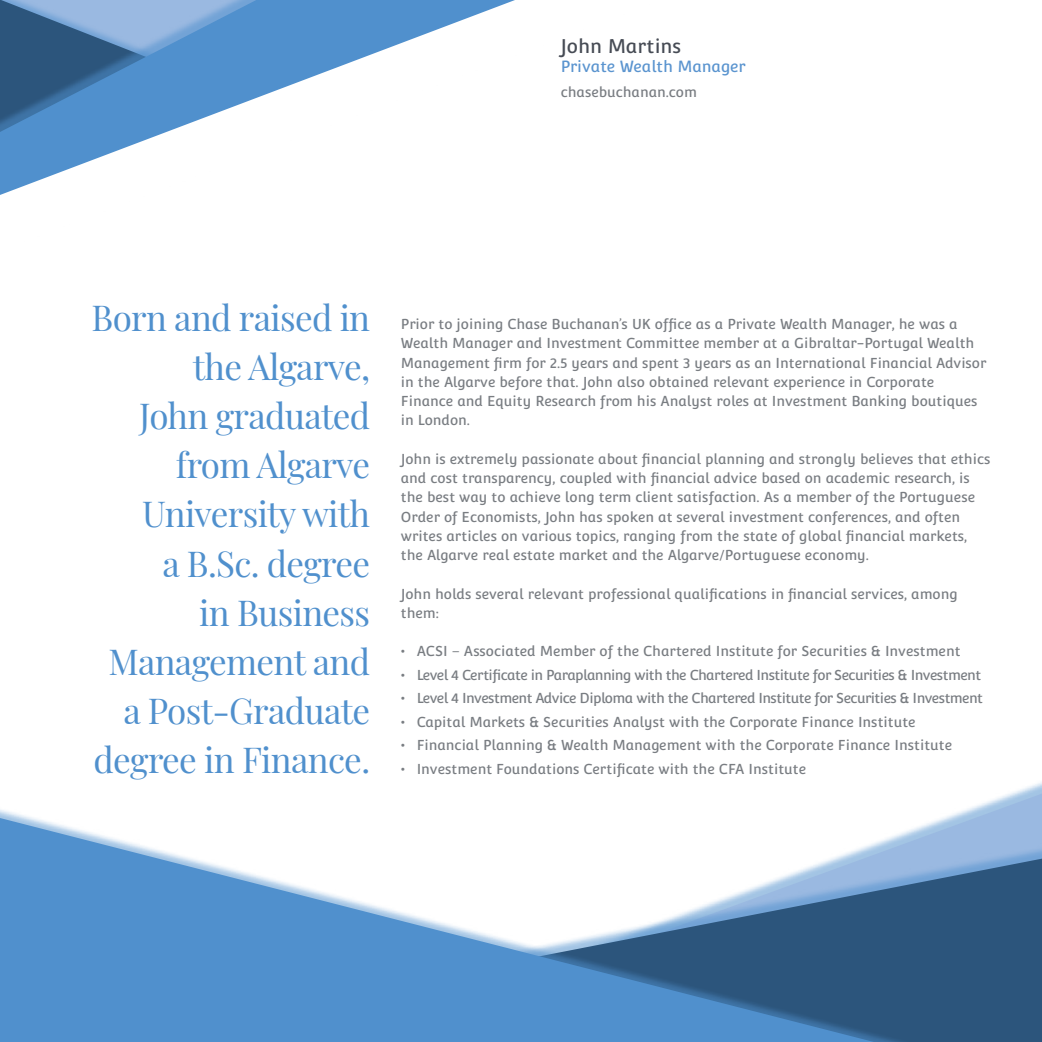
<style>
.page{position:relative;width:1042px;height:1042px;background:#fff}
.page>*{position:absolute;margin:0;border:0;box-sizing:border-box;transform-origin:0 0}
.t1{font:35px/49.2px "Playfair Display";letter-spacing:-.02em;color:#5090cd;text-align:right}
.t2{font:19.25px "Convergence";color:#474c55}
.t3{font:15.75px "Convergence";color:#5a94cf}
.t4{font:14px/19.2px "Convergence";color:#797d82}
.t5{font:14px "Convergence";letter-spacing:-.04em;color:#797d82}
</style>
<div class="page">
<svg style="left:0;top:0;width:515px;height:195px"></svg>
<div style="left:0;top:631px;width:1042px;height:411px;background:#5090cd;opacity:.53"></div>
<svg style="left:0;top:818px;width:874px;height:224px;fill:#5090cd"></svg>
<h2 class="t2" style="left:561px;top:38px;width:122px">John Martins</h2>
<p class="t3" style="left:561px;top:60px;width:186px">Private Wealth Manager</p>
<p class="t4" style="left:561px;top:83px;width:138px">chasebuchanan.com</p>
<h1 class="t1" style="left:92px;top:296px;width:280px">Born and raised in the Algarve,<br>John graduated from Algarve<br>University with<br>a B.Sc. degree<br>in Business<br>Management and a Post-Graduate degree in Finance.</h1>
<p class="t4" style="left:401px;top:314px;width:587px">Prior to joining Chase Buchanan’s UK of昀椀ce as a Private Wealth Manager, he was a Wealth Manager and Investment Committee member at a Gibraltar-Portugal Wealth Management 昀椀rm for 2.5 years and spent 3 years as an International Financial Advisor in the Algarve before that. John also obtained relevant experience in Corporate Finance and Equity Research from his Analyst roles at Investment Banking boutiques in London.</p>
<p class="t4" style="left:401px;top:449px;width:591px">John is extremely passionate about 昀椀nancial planning and strongly believes that ethics and cost transparency, coupled with 昀椀nancial advice based on academic research, is the best way to achieve long term client satisfaction. As a member of the Portuguese Order of Economists, John has spoken at several investment conferences, and often writes articles on various topics, ranging from the state of global 昀椀nancial markets, the Algarve real estate market and the Algarve/Portuguese economy.</p>
<p class="t4" style="left:401px;top:584px;width:558px">John holds several relevant professional quali昀椀cations in 昀椀nancial services, among them:</p>
<p class="t4" style="left:401px;top:642px;width:561px">• ACSI – Associated Member of the Chartered Institute for Securities &amp; Investment</p>
<p class="t5" style="left:401px;top:666px;width:582px">• Level 4 Certi昀椀cate in Paraplanning with the Chartered Institute for Securities &amp; Investment</p>
<p class="t5" style="left:401px;top:690px;width:584px">• Level 4 Investment Advice Diploma with the Chartered Institute for Securities &amp; Investment</p>
<p class="t4" style="left:401px;top:712px;width:516px">• Capital Markets &amp; Securities Analyst with the Corporate Finance Institute</p>
<p class="t4" style="left:401px;top:735px;width:553px">• Financial Planning &amp; Wealth Management with the Corporate Finance Institute</p>
<p class="t4" style="left:401px;top:759px;width:407px">• Investment Foundations Certi昀椀cate with the CFA Institute</p>
</div>
